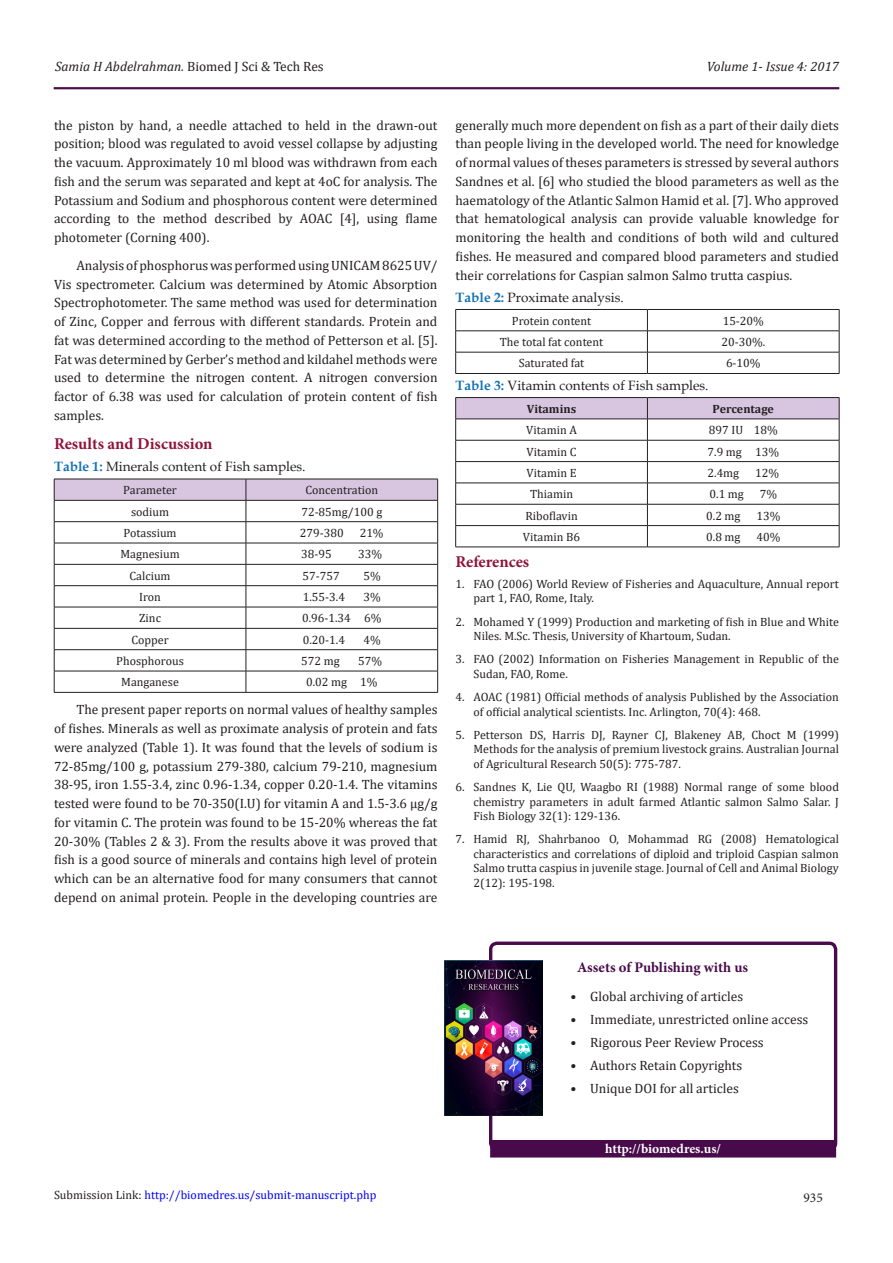
<style>
.page{position:relative;width:893px;height:1263px;background:#fff}
.page>*{position:absolute;margin:0;border:0;box-sizing:border-box;transform-origin:0 0}
.t1{font:700 16.5px "Minion Pro";color:#8f133a}
.t2{font:700 14.7px "Minion Pro";color:#480a4b}
.t3{font:13.5px/18.8px "Cambria";color:#231f20;text-align:justify}
.t4{font:13.5px "Book Antiqua";color:#231f20}
.t5{font:italic 13.5px "Cambria";color:#231f20}
.t6{font:700 13.5px "Minion Pro";letter-spacing:-.005em;color:#fff}
.t7{font:13.5px "Minion Pro";color:#231f20}
.t8{font:12px/14.4px "Cambria";color:#231f20}
.t9{font:12px "Cambria";color:#00f}
.t10{font:700 12px "Cambria";color:#231f20}
.s1{font-style:normal}
.s2{font-weight:700;color:#1371b5}
.s3{color:#231f20}
</style>
<div class="page">
<hr style="left:54px;top:88px;width:785px;height:1px;background:#480a4b">
<div style="left:489px;top:941px;width:348px;height:210px;border:3px solid #480a4b;border-radius:6px"></div>
<img style="left:445px;top:960px;width:97px;height:156px">
<div style="left:491px;top:1140px;width:345px;height:17px;background:#480a4b"></div>
<svg style="left:54px;top:479px;width:384px;height:213px"></svg>
<hr style="left:54px;top:692px;width:192px;height:1px;background:#231f20">
<hr style="left:246px;top:692px;width:192px;height:1px;background:#231f20">
<hr style="left:455px;top:309px;width:192px;height:1px;background:#231f20">
<hr style="left:647px;top:309px;width:192px;height:1px;background:#231f20">
<hr style="left:455px;top:331px;width:192px;height:1px;background:#231f20">
<hr style="left:647px;top:331px;width:192px;height:1px;background:#231f20">
<hr style="left:455px;top:352px;width:192px;height:1px;background:#231f20">
<svg style="left:455px;top:310px;width:1px;height:63px"></svg>
<hr style="left:647px;top:352px;width:192px;height:1px;background:#231f20">
<svg style="left:647px;top:310px;width:1px;height:63px"></svg>
<svg style="left:839px;top:310px;width:1px;height:63px"></svg>
<hr style="left:455px;top:373px;width:192px;height:1px;background:#231f20">
<hr style="left:647px;top:373px;width:192px;height:1px;background:#231f20">
<hr style="left:455px;top:397px;width:192px;height:1px;background:#231f20">
<hr style="left:647px;top:397px;width:192px;height:1px;background:#231f20">
<svg style="left:455px;top:398px;width:385px;height:149px"></svg>
<hr style="left:455px;top:547px;width:192px;height:1px;background:#231f20">
<hr style="left:647px;top:547px;width:192px;height:1px;background:#231f20">
<p class="t5" style="left:55px;top:57px;width:270px">Samia H Abdelrahman. <span class="s1">Biomed J Sci &amp; Tech Res</span></p>
<p class="t5" style="left:707px;top:57px;width:134px">Volume 1- Issue 4: 2017</p>
<p class="t3" style="left:54px;top:116px;width:385px">the piston by hand, a needle attached to held in the drawn-out position; blood was regulated to avoid vessel collapse by adjusting the vacuum. Approximately 10 ml blood was withdrawn from each fish and the serum was separated and kept at 4oC for analysis. The Potassium and Sodium and phosphorous content were determined according to the method described by AOAC [4], using flame photometer (Corning 400).</p>
<p class="t3" style="left:54px;top:256px;width:385px;text-indent:22px">Analysis of phosphorus was performed using UNICAM 8625 UV/ Vis spectrometer. Calcium was determined by Atomic Absorption Spectrophotometer. The same method was used for determination of Zinc, Copper and ferrous with different standards. Protein and fat was determined according to the method of Petterson et al. [5].<br>Fat was determined by Gerber’s method and kildahel methods were used to determine the nitrogen content. A nitrogen conversion factor of 6.38 was used for calculation of protein content of fish samples.</p>
<p class="t1" style="left:54px;top:432px;width:160px">Results and Discussion</p>
<p class="t4" style="left:54px;top:457px;width:253px"><span class="s2">Table 1:</span> Minerals content of Fish samples.</p>
<p class="t8" style="left:123px;top:483px;width:55px">Parameter</p>
<p class="t8" style="left:305px;top:483px;width:74px">Concentration</p>
<p class="t8" style="left:131px;top:504px;width:40px">sodium</p>
<p class="t8" style="left:301px;top:504px;width:82px">72-85mg/100 g</p>
<p class="t8" style="left:123px;top:526px;width:55px">Potassium</p>
<p class="t8" style="left:300px;top:526px;width:45px">279-380</p>
<p class="t8" style="left:360px;top:526px;width:25px">21%</p>
<p class="t8" style="left:120px;top:547px;width:61px">Magnesium</p>
<p class="t8" style="left:301px;top:547px;width:32px">38-95</p>
<p class="t8" style="left:358px;top:547px;width:25px">33%</p>
<p class="t8" style="left:129px;top:568px;width:43px">Calcium</p>
<p class="t8" style="left:303px;top:568px;width:39px">57-757</p>
<p class="t8" style="left:364px;top:568px;width:19px">5%</p>
<p class="t8" style="left:139px;top:590px;width:23px">Iron</p>
<p class="t8" style="left:303px;top:590px;width:44px">1.55-3.4</p>
<p class="t8" style="left:363px;top:590px;width:19px">3%</p>
<p class="t8" style="left:139px;top:611px;width:23px">Zinc</p>
<p class="t8" style="left:302px;top:611px;width:81px">0.96-1.34 6%</p>
<p class="t8" style="left:131px;top:632px;width:39px">Copper</p>
<p class="t8" style="left:303px;top:632px;width:44px">0.20-1.4</p>
<p class="t8" style="left:363px;top:632px;width:19px">4%</p>
<p class="t8" style="left:116px;top:654px;width:69px">Phosphorous</p>
<p class="t8" style="left:301px;top:654px;width:40px">572 mg</p>
<p class="t8" style="left:358px;top:654px;width:25px">57%</p>
<p class="t8" style="left:121px;top:675px;width:59px">Manganese</p>
<p class="t8" style="left:306px;top:675px;width:73px">0.02 mg 1%</p>
<p class="t3" style="left:54px;top:700px;width:385px;text-indent:22px">The present paper reports on normal values of healthy samples of fishes. Minerals as well as proximate analysis of protein and fats were analyzed (Table 1). It was found that the levels of sodium is 72-85mg/100 g, potassium 279-380, calcium 79-210, magnesium 38-95, iron 1.55-3.4, zinc 0.96-1.34, copper 0.20-1.4. The vitamins tested were found to be 70-350(I.U) for vitamin A and 1.5-3.6 µg/g for vitamin C. The protein was found to be 15-20% whereas the fat 20-30% (Tables 2 &amp; 3). From the results above it was proved that fish is a good source of minerals and contains high level of protein which can be an alternative food for many consumers that cannot depend on animal protein. People in the developing countries are</p>
<p class="t3" style="left:455px;top:116px;width:385px">generally much more dependent on fish as a part of their daily diets than people living in the developed world. The need for knowledge of normal values of theses parameters is stressed by several authors Sandnes et al. [6] who studied the blood parameters as well as the haematology of the Atlantic Salmon Hamid et al. [7]. Who approved that hematological analysis can provide valuable knowledge for monitoring the health and conditions of both wild and cultured fishes. He measured and compared blood parameters and studied their correlations for Caspian salmon Salmo trutta caspius.</p>
<p class="t4" style="left:455px;top:288px;width:170px"><span class="s2">Table 2:</span> Proximate analysis.</p>
<p class="t8" style="left:512px;top:313px;width:81px">Protein content</p>
<p class="t8" style="left:723px;top:313px;width:43px">15-20%</p>
<p class="t8" style="left:500px;top:335px;width:105px">The total fat content</p>
<p class="t8" style="left:721px;top:335px;width:45px">20-30%.</p>
<p class="t8" style="left:519px;top:356px;width:67px">Saturated fat</p>
<p class="t8" style="left:726px;top:356px;width:36px">6-10%</p>
<p class="t4" style="left:455px;top:376px;width:255px"><span class="s2">Table 3:</span> Vitamin contents of Fish samples.</p>
<p class="t10" style="left:527px;top:400px;width:51px">Vitamins</p>
<p class="t10" style="left:713px;top:400px;width:63px">Percentage</p>
<p class="t8" style="left:526px;top:423px;width:52px">Vitamin A</p>
<p class="t8" style="left:709px;top:423px;width:70px">897 IU 18%</p>
<p class="t8" style="left:527px;top:444px;width:51px">Vitamin C</p>
<p class="t8" style="left:707px;top:444px;width:73px">7.9 mg 13%</p>
<p class="t8" style="left:526px;top:466px;width:52px">Vitamin E</p>
<p class="t8" style="left:707px;top:466px;width:33px">2.4mg</p>
<p class="t8" style="left:755px;top:466px;width:25px">12%</p>
<p class="t8" style="left:530px;top:487px;width:44px">Thiamin</p>
<p class="t8" style="left:709px;top:487px;width:36px">0.1 mg</p>
<p class="t8" style="left:760px;top:487px;width:19px">7%</p>
<p class="t8" style="left:525px;top:508px;width:54px">Riboflavin</p>
<p class="t8" style="left:706px;top:508px;width:36px">0.2 mg</p>
<p class="t8" style="left:756px;top:508px;width:25px">13%</p>
<p class="t8" style="left:523px;top:530px;width:59px">Vitamin B6</p>
<p class="t8" style="left:706px;top:530px;width:36px">0.8 mg</p>
<p class="t8" style="left:756px;top:530px;width:25px">40%</p>
<p class="t1" style="left:455px;top:550px;width:75px">References</p>
<p class="t8" style="left:473px;top:576px;width:367px;text-indent:-18px">1. FAO (2006) World Review of Fisheries and Aquaculture, Annual report part 1, FAO, Rome, Italy.</p>
<p class="t8" style="left:473px;top:614px;width:367px;text-indent:-18px">2. Mohamed Y (1999) Production and marketing of fish in Blue and White<br>Niles. M.Sc. Thesis, University of Khartoum, Sudan.</p>
<p class="t8" style="left:473px;top:652px;width:367px;text-indent:-18px">3. FAO (2002) Information on Fisheries Management in Republic of the<br>Sudan, FAO, Rome.</p>
<p class="t8" style="left:473px;top:690px;width:367px;text-indent:-18px">4. AOAC (1981) Official methods of analysis Published by the Association of official analytical scientists. Inc. Arlington, 70(4): 468.</p>
<p class="t8" style="left:473px;top:728px;width:367px;text-align:justify;text-indent:-18px">5. Petterson DS, Harris DJ, Rayner CJ, Blakeney AB, Choct M (1999)<br>Methods for the analysis of premium livestock grains. Australian Journal of Agricultural Research 50(5): 775-787.</p>
<p class="t8" style="left:473px;top:780px;width:367px;text-align:justify;text-indent:-18px">6. Sandnes K, Lie QU, Waagbo RI (1988) Normal range of some blood chemistry parameters in adult farmed Atlantic salmon Salmo Salar. J Fish Biology 32(1): 129-136.</p>
<p class="t8" style="left:473px;top:832px;width:367px;text-align:justify;text-indent:-18px">7. Hamid RJ, Shahrbanoo O, Mohammad RG (2008) Hematological characteristics and correlations of diploid and triploid Caspian salmon Salmo trutta caspius in juvenile stage. Journal of Cell and Animal Biology 2(12): 195-198.</p>
<p class="t9" style="left:54px;top:1188px;width:324px"><span class="s3">Submission Link:</span> http://biomedres.us/submit-manuscript.php</p>
<p class="t2" style="left:577px;top:957px;width:172px">Assets of Publishing with us</p>
<p class="t3" style="left:571px;top:987px;width:174px">• Global archiving of articles</p>
<p class="t3" style="left:571px;top:1010px;width:239px">• Immediate, unrestricted online access</p>
<p class="t3" style="left:571px;top:1033px;width:195px">• Rigorous Peer Review Process</p>
<p class="t3" style="left:571px;top:1056px;width:173px">• Authors Retain Copyrights</p>
<p class="t3" style="left:571px;top:1079px;width:170px">• Unique DOI for all articles</p>
<p class="t6" style="left:605px;top:1139px;width:117px">http://biomedres.us/</p>
<p class="t7" style="left:803px;top:1189px;width:21px">935</p>
</div>
